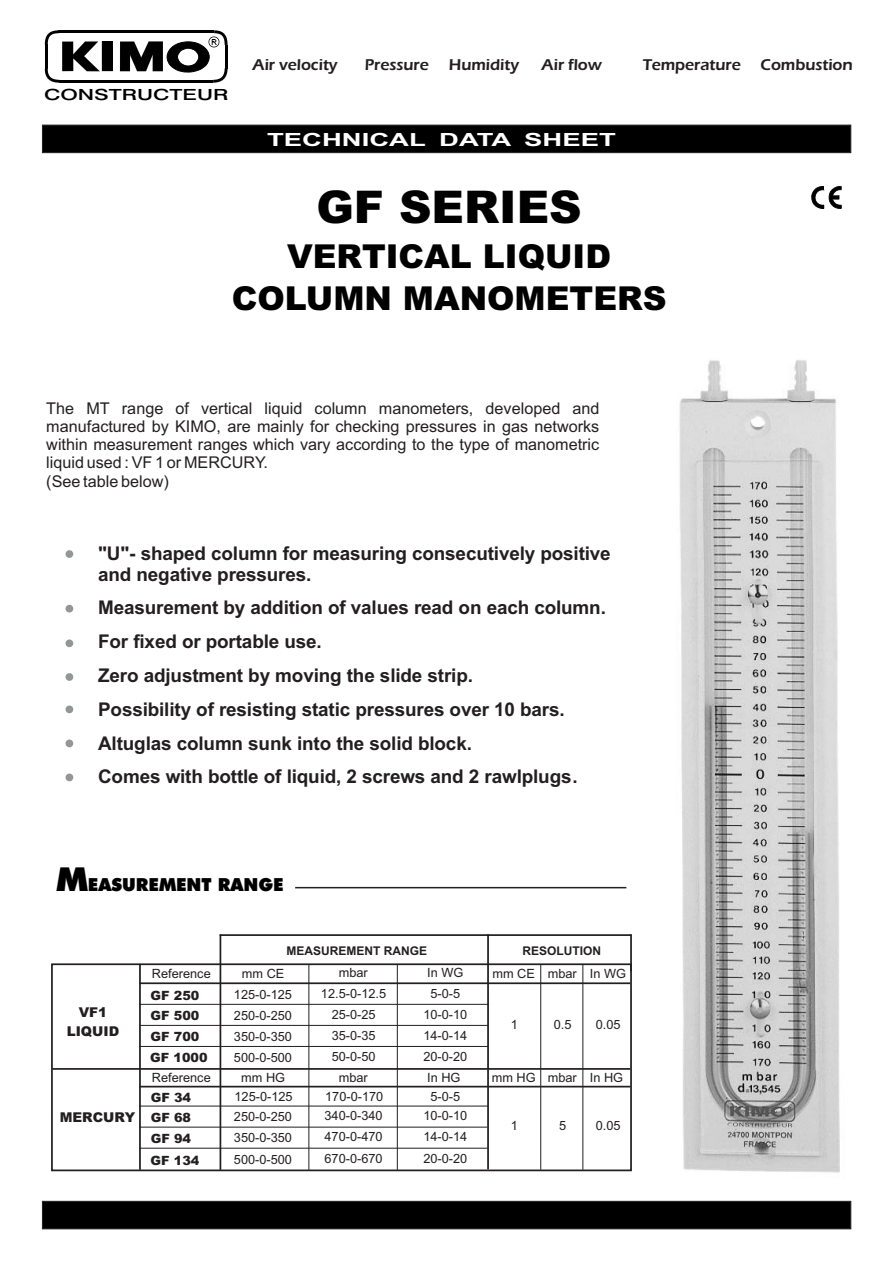
<style>
.page{position:relative;width:894px;height:1263px;background:#fff}
.page>*{position:absolute;margin:0;border:0;box-sizing:border-box;transform-origin:0 0}
.t1{font:900 45.15px "Arial";color:#000}
.t2{font:900 33px/41.8px "Arial";color:#000;text-align:center}
.t3{font:700 18.9px/33.8px "Arial";letter-spacing:-.01em;color:#231f20}
.t4{font:700 18.15px "Arial";color:#fff;scale:1.51 1}
.t5{font:18px "Futura X Blk BT";color:#000}
.t6{font:16.2px/18.1px "Arial";color:#231f20}
.t7{font:16.2px "Eras Demi ITC";letter-spacing:-.005em;color:#231f20}
.t8{font:15.3px "Swis 721 Md BT";color:#000;scale:1.46 1}
.t9{font:900 13.5px/19px "Arial";color:#231f20;text-align:center}
.t10{font:12.75px/21px "Arial";color:#231f20;text-align:center}
.t11{font:900 12.75px/21px "Arial";color:#231f20}
.t12{font:700 12px "Arial";color:#231f20}
.s1{font-size:33px}
</style>
<div class="page">
<img style="left:679px;top:360px;width:161px;height:813px">
<div style="left:51px;top:963px;width:581px;height:208px;border:2px solid #231f20"></div>
<hr style="left:540px;top:965px;width:1px;height:205px;background:#231f20">
<hr style="left:487px;top:934px;width:2px;height:235px;background:#231f20">
<hr style="left:139px;top:964px;width:2px;height:206px;background:#231f20">
<hr style="left:220px;top:934px;width:411px;height:2px;background:#231f20">
<hr style="left:220px;top:935px;width:1px;height:235px;background:#231f20">
<hr style="left:308px;top:964px;width:1px;height:206px;background:#231f20">
<hr style="left:139px;top:1004px;width:350px;height:1px;background:#231f20">
<hr style="left:139px;top:982px;width:491px;height:2px;background:#231f20">
<hr style="left:139px;top:1025px;width:349px;height:1px;background:#231f20">
<hr style="left:139px;top:1046px;width:350px;height:1px;background:#231f20">
<hr style="left:52px;top:1068px;width:579px;height:2px;background:#231f20">
<hr style="left:139px;top:1106px;width:349px;height:1px;background:#231f20">
<hr style="left:139px;top:1086px;width:491px;height:2px;background:#231f20">
<hr style="left:139px;top:1127px;width:348px;height:1px;background:#231f20">
<hr style="left:139px;top:1148px;width:349px;height:1px;background:#231f20">
<hr style="left:630px;top:934px;width:2px;height:37px;background:#231f20">
<div style="left:42px;top:1201px;width:809px;height:28px;background:#000;border:1px solid #231f20"></div>
<svg style="left:811px;top:186px;width:31px;height:23px"></svg>
<hr style="left:397px;top:964px;width:1px;height:206px;background:#231f20">
<hr style="left:582px;top:965px;width:1px;height:205px;background:#231f20">
<div style="left:42px;top:125px;width:809px;height:28px;background:#000;border:1px solid #231f20"></div>
<hr style="left:59px;top:30px;width:155px;height:3px;background:#000">
<hr style="left:59px;top:80px;width:154px;height:3px;background:#000">
<svg style="left:45px;top:30px;width:68px;height:53px"></svg>
<svg style="left:120px;top:30px;width:108px;height:53px"></svg>
<div style="left:66px;top:550px;width:7px;height:8px;background:#939598;border-radius:50%"></div>
<div style="left:66px;top:605px;width:7px;height:8px;background:#939598;border-radius:50%"></div>
<div style="left:66px;top:639px;width:7px;height:8px;background:#939598;border-radius:50%"></div>
<div style="left:66px;top:673px;width:7px;height:8px;background:#939598;border-radius:50%"></div>
<div style="left:66px;top:706px;width:7px;height:7px;background:#939598;border-radius:50%"></div>
<div style="left:66px;top:740px;width:7px;height:7px;background:#939598;border-radius:50%"></div>
<div style="left:66px;top:774px;width:7px;height:7px;background:#939598;border-radius:50%"></div>
<hr style="left:295px;top:887px;width:331px;height:1px;background:#231f20">
<p class="t8" style="left:44px;top:86px;width:128px">CONSTRUCTEUR</p>
<p class="t7" style="left:253px;top:55px;width:87px">Air velocity</p>
<p class="t7" style="left:365px;top:55px;width:156px">Pressure Humidity</p>
<p class="t7" style="left:542px;top:55px;width:62px">Air flow</p>
<p class="t7" style="left:643px;top:55px;width:100px">Temperature</p>
<p class="t4" style="left:267px;top:133px;width:232px">TECHNICAL DATA SHEET</p>
<h1 class="t1" style="left:316px;top:190px;width:267px">GF SERIES</h1>
<h2 class="t2" style="left:232px;top:236px;width:436px">VERTICAL LIQUID<br>COLUMN MANOMETERS</h2>
<p class="t7" style="left:761px;top:55px;width:94px">Combustion</p>
<p class="t6" style="left:46px;top:401px;width:555px">The MT range of vertical liquid column manometers, developed and manufactured by KIMO, are mainly for checking pressures in gas networks within measurement ranges which vary according to the type of manometric liquid used : VF 1 or MERCURY.<br>(See table below)</p>
<p class="t3" style="left:98px;top:544px;width:514px;line-height:21.1px">"U"- shaped column for measuring consecutively positive and negative pressures.</p>
<p class="t3" style="left:98px;top:593px;width:509px">Measurement by addition of values read on each column.<br>For fixed or portable use.<br>Zero adjustment by moving the slide strip.<br>Possibility of resisting static pressures over 10 bars.<br>Altuglas column sunk into the solid block.<br>Comes with bottle of liquid, 2 screws and 2 rawlplugs.</p>
<p class="t5" style="left:56px;top:874px;width:229px"><span class="s1">M</span>EASUREMENT RANGE</p>
<p class="t9" style="left:67px;top:1003px;width:54px">VF1<br>LIQUID</p>
<p class="t9" style="left:60px;top:1109px;width:77px">MERCURY</p>
<p class="t10" style="left:152px;top:965px;width:60px">Reference</p>
<p class="t12" style="left:287px;top:946px;width:142px">MEASUREMENT RANGE</p>
<p class="t12" style="left:522px;top:946px;width:80px">RESOLUTION</p>
<p class="t10" style="left:339px;top:963px;width:31px">mbar</p>
<p class="t10" style="left:492px;top:964px;width:86px">mm CE mbar</p>
<p class="t10" style="left:427px;top:963px;width:38px">In WG</p>
<p class="t10" style="left:242px;top:964px;width:44px">mm CE</p>
<p class="t10" style="left:590px;top:964px;width:38px">In WG</p>
<p class="t10" style="left:234px;top:985px;width:60px">125-0-125</p>
<p class="t10" style="left:321px;top:984px;width:67px">12.5-0-12.5</p>
<p class="t10" style="left:234px;top:1006px;width:60px">250-0-250</p>
<p class="t10" style="left:332px;top:1005px;width:45px">25-0-25</p>
<p class="t10" style="left:234px;top:1028px;width:60px">350-0-350</p>
<p class="t10" style="left:332px;top:1026px;width:45px">35-0-35</p>
<p class="t10" style="left:234px;top:1049px;width:60px">500-0-500</p>
<p class="t10" style="left:332px;top:1047px;width:45px">50-0-50</p>
<p class="t10" style="left:235px;top:1088px;width:60px">125-0-125</p>
<p class="t10" style="left:325px;top:1088px;width:60px">170-0-170</p>
<p class="t10" style="left:234px;top:1108px;width:60px">250-0-250</p>
<p class="t10" style="left:325px;top:1106px;width:60px">340-0-340</p>
<p class="t10" style="left:234px;top:1129px;width:60px">350-0-350</p>
<p class="t10" style="left:325px;top:1127px;width:60px">470-0-470</p>
<p class="t10" style="left:234px;top:1151px;width:60px">500-0-500</p>
<p class="t10" style="left:325px;top:1149px;width:60px">670-0-670</p>
<p class="t10" style="left:423px;top:984px;width:45px">5-0-5<br>10-0-10<br>14-0-14<br>20-0-20</p>
<p class="t10" style="left:423px;top:1089px;width:45px;line-height:18.8px">5-0-5<br>10-0-10</p>
<p class="t10" style="left:423px;top:1127px;width:45px;line-height:22px;text-align:left">14-0-14<br>20-0-20</p>
<p class="t11" style="left:151px;top:985px;width:50px">GF 250</p>
<p class="t11" style="left:150px;top:1005px;width:59px">GF 500<br>GF 700<br>GF 1000</p>
<p class="t10" style="left:511px;top:1015px;width:9px">1</p>
<p class="t10" style="left:554px;top:1015px;width:19px">0.5</p>
<p class="t10" style="left:241px;top:1068px;width:45px">mm HG</p>
<p class="t10" style="left:152px;top:1068px;width:60px">Reference</p>
<p class="t10" style="left:339px;top:1069px;width:31px">mbar</p>
<p class="t10" style="left:492px;top:1068px;width:86px">mm HG mbar</p>
<p class="t11" style="left:151px;top:1107px;width:50px;line-height:21.6px">GF 68<br>GF 94<br>GF 134</p>
<p class="t10" style="left:427px;top:1069px;width:35px">In HG</p>
<p class="t11" style="left:151px;top:1087px;width:42px">GF 34</p>
<p class="t10" style="left:511px;top:1116px;width:9px">1</p>
<p class="t10" style="left:559px;top:1116px;width:9px">5</p>
<p class="t10" style="left:596px;top:1015px;width:26px">0.05</p>
<p class="t10" style="left:590px;top:1068px;width:35px">In HG</p>
<p class="t10" style="left:596px;top:1116px;width:26px">0.05</p>
</div>
